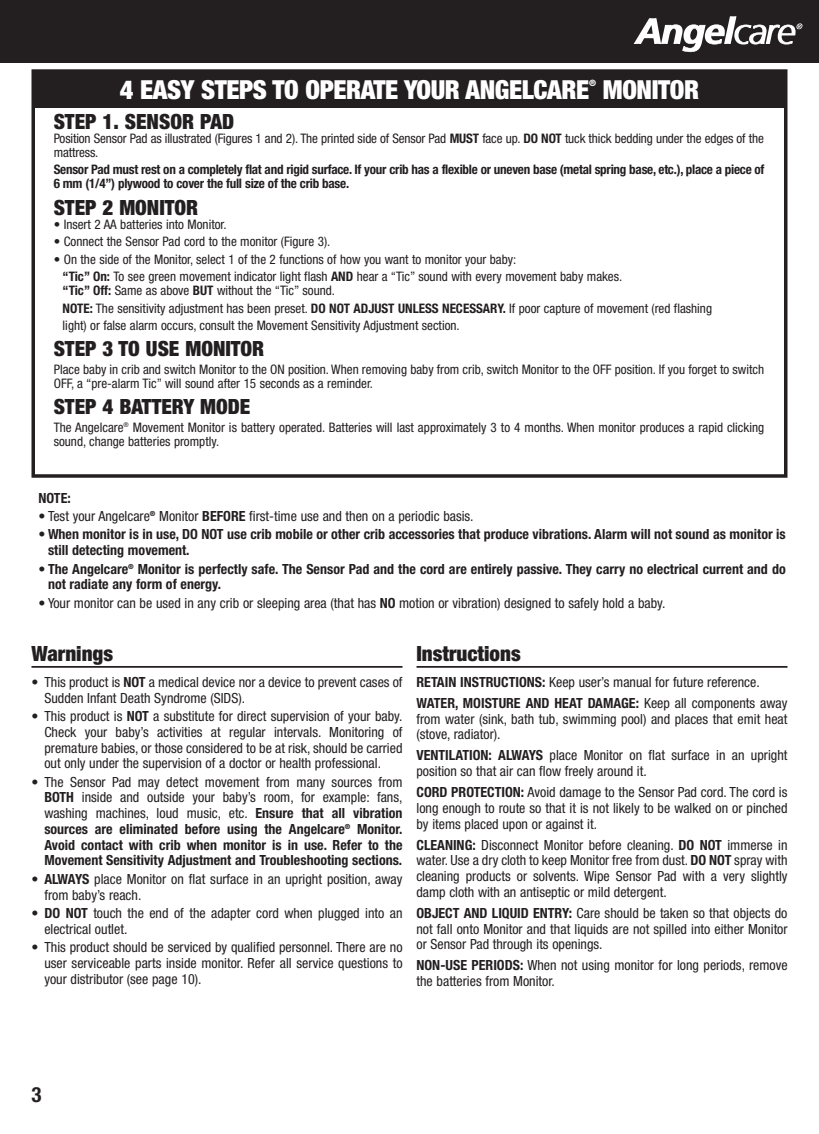
<style>
.page{position:relative;width:819px;height:1134px;background:#fff}
.page>*{position:absolute;margin:0;border:0;box-sizing:border-box;transform-origin:0 0}
.t1{font:900 condensed 26.25px "Helvetica Neue";letter-spacing:-.015em;color:#fff}
.t2{font:900 condensed 21px "Helvetica Neue";color:#231f20}
.t3{font:700 condensed 21px "Helvetica Neue";color:#231f20}
.t4{font:condensed 14px/15.8px "Helvetica Neue";color:#231f20}
.t5{font:700 condensed 14px/15.8px "Helvetica Neue";color:#231f20}
.t6{font:condensed 13.12px/14px "Helvetica Neue";color:#231f20}
.t7{font:700 condensed 13.12px/14px "Helvetica Neue";letter-spacing:-.02em;color:#231f20}
.t8{font:900 condensed 8.75px "Helvetica Neue";color:#fff}
.s1{font-weight:700}
.s2{font-weight:400}
</style>
<div class="page">
<div style="left:0;top:0;width:819px;height:63px;background:#231f20"></div>
<hr style="left:32px;top:666px;width:370px;height:2px;background:#231f20">
<hr style="left:416px;top:666px;width:372px;height:2px;background:#231f20">
<div style="left:33px;top:71px;width:753px;height:36px;background:#231f20"></div>
<div style="left:32px;top:69px;width:756px;height:409px;border:4px solid #231f20"></div>
<svg style="left:635px;top:16px;width:168px;height:36px"></svg>
<h1 class="t1" style="left:120px;top:80px;width:471px">4 EASY STEPS TO OPERATE YOUR ANGELCARE</h1>
<p class="t8" style="left:589px;top:80px;width:8px">®</p>
<h1 class="t1" style="left:603px;top:80px;width:98px">MONITOR</h1>
<h2 class="t2" style="left:54px;top:114px;width:182px">STEP 1. SENSOR PAD</h2>
<p class="t6" style="left:54px;top:132px;width:712px">Position Sensor Pad as illustrated (Figures 1 and 2). The printed side of Sensor Pad <span class="s1">MUST</span> face up. <span class="s1">DO NOT</span> tuck thick bedding under the edges of the mattress.</p>
<p class="t7" style="left:54px;top:164px;width:712px">Sensor Pad must rest on a completely flat and rigid surface. If your crib has a flexible or uneven base (metal spring base, etc.), place a piece of<br>6 mm (1/4”) plywood to cover the full size of the crib base.</p>
<h2 class="t2" style="left:54px;top:200px;width:146px">STEP 2 MONITOR</h2>
<p class="t6" style="left:54px;top:218px;width:174px">• Insert 2 AA batteries into Monitor.</p>
<p class="t6" style="left:54px;top:235px;width:278px">• Connect the Sensor Pad cord to the monitor (Figure 3).</p>
<p class="t6" style="left:63px;top:251px;width:561px;line-height:17.5px;text-indent:-9px">• On the side of the Monitor, select 1 of the 2 functions of how you want to monitor your baby:<br><span class="s1">“Tic” On:</span> To see green movement indicator light flash <span class="s1">AND</span> hear a “Tic” sound with every movement baby makes.</p>
<p class="t6" style="left:63px;top:283px;width:651px;line-height:17.5px"><span class="s1">“Tic” Off:</span> Same as above <span class="s1">BUT</span> without the “Tic” sound.<br><span class="s1">NOTE:</span> The sensitivity adjustment has been preset. <span class="s1">DO NOT ADJUST UNLESS NECESSARY.</span> If poor capture of movement (red flashing light) or false alarm occurs, consult the Movement Sensitivity Adjustment section.</p>
<h2 class="t2" style="left:54px;top:341px;width:212px">STEP 3 TO USE MONITOR</h2>
<p class="t6" style="left:54px;top:363px;width:712px">Place baby in crib and switch Monitor to the ON position. When removing baby from crib, switch Monitor to the OFF position. If you forget to switch<br>OFF, a “pre-alarm Tic” will sound after 15 seconds as a reminder.</p>
<h2 class="t2" style="left:54px;top:399px;width:198px">STEP 4 BATTERY MODE</h2>
<p class="t6" style="left:54px;top:421px;width:712px">The Angelcare<sup>®</sup> Movement Monitor is battery operated. Batteries will last approximately 3 to 4 months. When monitor produces a rapid clicking sound, change batteries promptly.</p>
<p class="t5" style="left:38px;top:491px;width:34px">NOTE:</p>
<p class="t4" style="left:38px;top:509px;width:437px"><span class="s1">•</span> Test your Angelcare<sup>®</sup> Monitor <span class="s1">BEFORE</span> first-time use and then on a periodic basis.</p>
<p class="t5" style="left:48px;top:528px;width:739px;text-indent:-10px">• When monitor is in use, DO NOT use crib mobile or other crib accessories that produce vibrations. Alarm will not sound as monitor is still detecting movement.</p>
<p class="t5" style="left:48px;top:562px;width:739px;text-indent:-10px">• The Angelcare<sup>®</sup> Monitor is perfectly safe. The Sensor Pad and the cord are entirely passive. They carry no electrical current and do not radiate any form of energy.</p>
<p class="t4" style="left:38px;top:596px;width:628px">• Your monitor can be used in any crib or sleeping area (that has <span class="s1">NO</span> motion or vibration) designed to safely hold a baby.</p>
<h2 class="t2" style="left:32px;top:646px;width:83px">Warnings</h2>
<p class="t4" style="left:44px;top:675px;width:360px;text-indent:-13px">• This product is <span class="s1">NOT</span> a medical device nor a device to prevent cases of<br>Sudden Infant Death Syndrome (SIDS).</p>
<p class="t4" style="left:44px;top:709px;width:360px;text-align:justify;text-indent:-13px">• This product is <span class="s1">NOT</span> a substitute for direct supervision of your baby.<br>Check your baby’s activities at regular intervals. Monitoring of premature babies, or those considered to be at risk, should be carried out only under the supervision of a doctor or health professional.</p>
<p class="t5" style="left:44px;top:775px;width:360px;text-align:justify;text-indent:-13px"><span class="s2">• The Sensor Pad may detect movement from many sources from </span>BOTH <span class="s2">inside and outside your baby’s room, for example: fans, washing machines, loud music, etc.</span> Ensure that all vibration sources are eliminated before using the Angelcare<sup>®</sup> Monitor.<br>Avoid contact with crib when monitor is in use. Refer to the Movement Sensitivity Adjustment and Troubleshooting sections.</p>
<p class="t4" style="left:44px;top:872px;width:360px;text-indent:-13px">• <span class="s1">ALWAYS</span> place Monitor on flat surface in an upright position, away from baby’s reach.</p>
<p class="t4" style="left:44px;top:906px;width:360px;text-indent:-13px">• <span class="s1">DO NOT</span> touch the end of the adapter cord when plugged into an electrical outlet.</p>
<p class="t4" style="left:44px;top:940px;width:360px;text-align:justify;text-indent:-13px">• This product should be serviced by qualified personnel. There are no user serviceable parts inside monitor. Refer all service questions to your distributor (see page 10).</p>
<h2 class="t2" style="left:416px;top:646px;width:106px">Instructions</h2>
<p class="t4" style="left:416px;top:673px;width:373px;line-height:21px"><span class="s1">RETAIN INSTRUCTIONS:</span> Keep user’s manual for future reference.<br><span class="s1">WATER, MOISTURE AND HEAT DAMAGE:</span> Keep all components away</p>
<p class="t4" style="left:416px;top:712px;width:373px">from water (sink, bath tub, swimming pool) and places that emit heat (stove, radiator).</p>
<p class="t4" style="left:416px;top:749px;width:373px"><span class="s1">VENTILATION: ALWAYS</span> place Monitor on flat surface in an upright position so that air can flow freely around it.</p>
<p class="t4" style="left:416px;top:786px;width:373px;text-align:justify"><span class="s1">CORD PROTECTION:</span> Avoid damage to the Sensor Pad cord. The cord is long enough to route so that it is not likely to be walked on or pinched by items placed upon or against it.</p>
<p class="t4" style="left:416px;top:838px;width:373px;text-align:justify"><span class="s1">CLEANING:</span> Disconnect Monitor before cleaning. <span class="s1">DO NOT</span> immerse in water. Use a dry cloth to keep Monitor free from dust. <span class="s1">DO NOT</span> spray with cleaning products or solvents. Wipe Sensor Pad with a very slightly damp cloth with an antiseptic or mild detergent.</p>
<p class="t4" style="left:416px;top:906px;width:373px;text-align:justify"><span class="s1">OBJECT AND LIQUID ENTRY:</span> Care should be taken so that objects do not fall onto Monitor and that liquids are not spilled into either Monitor or Sensor Pad through its openings.</p>
<p class="t4" style="left:416px;top:959px;width:373px"><span class="s1">NON-USE PERIODS:</span> When not using monitor for long periods, remove the batteries from Monitor.</p>
<h2 class="t3" style="left:32px;top:1087px;width:12px">3</h2>
</div>
